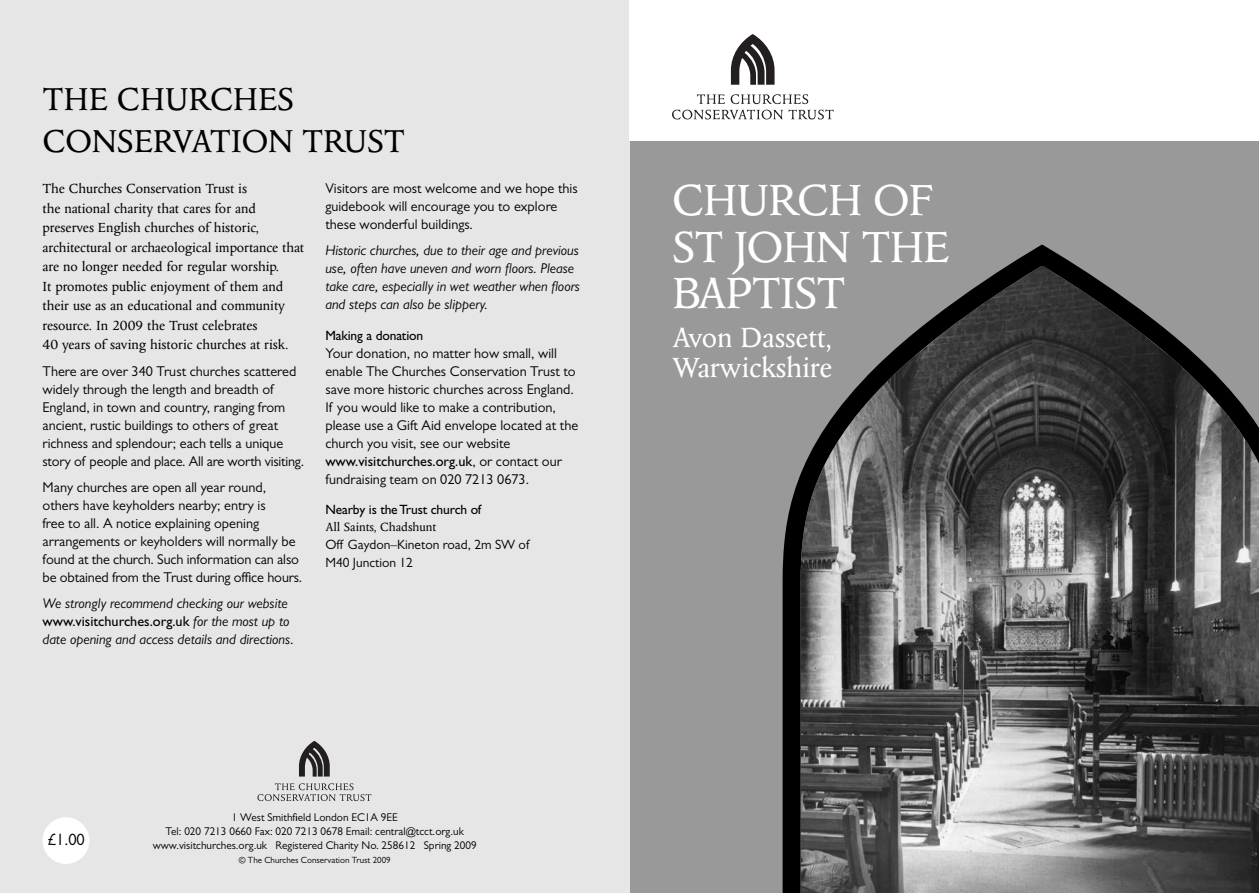
<style>
.page{position:relative;width:1259px;height:893px;background:#fff}
.page>*{position:absolute;margin:0;border:0;box-sizing:border-box;transform-origin:0 0}
.t1{font:49.5px/46.5px "Columbus";letter-spacing:-.025em;color:#fff}
.t2{font:36px/42px "Columbus";letter-spacing:-.01em;color:#000}
.t3{font:31.5px/30px "Columbus";letter-spacing:-.005em;color:#fff}
.t4{font:16.5px "Gill Sans";color:#000}
.t5{font:15px/19.5px "Columbus";color:#000}
.t6{font:14.25px/18px "Gill Sans";color:#000}
.t7{font:italic 14.25px/18px "Gill Sans";color:#000}
.t8{font:13.5px/18px "Gill Sans";color:#000}
.t9{font:13.5px "Gill Sans";letter-spacing:-.01em;color:#000}
.t10{font:13.5px "Columbus";color:#000}
.t11{font:11.25px/14.1px "Gill Sans";color:#000;text-align:center}
.t12{font:9px "Gill Sans";color:#000}
.s1{font-style:normal}
.s2{font-style:inherit}
</style>
<div class="page">
<div style="left:629px;top:0;width:630px;height:893px;background:#999"></div>
<div style="left:0;top:0;width:629px;height:893px;background:#e6e6e6"></div>
<svg style="left:299px;top:741px;width:31px;height:36px"></svg>
<svg style="left:257px;top:783px;width:114px;height:18px"></svg>
<div style="left:629px;top:0;width:630px;height:140px;background:#fff"></div>
<svg style="left:731px;top:34px;width:43px;height:51px"></svg>
<svg style="left:697px;top:94px;width:111px;height:10px"></svg>
<svg style="left:672px;top:110px;width:161px;height:9px"></svg>
<img style="left:800px;top:583px;width:459px;height:310px">
<svg style="left:782px;top:245px;width:477px;height:338px"></svg>
<div style="left:43px;top:817px;width:46px;height:47px;background:#fff;border-radius:50%"></div>
<h2 class="t2" style="left:43px;top:81px;width:364px">THE CHURCHES<br>CONSERVATION TRUST</h2>
<p class="t5" style="left:43px;top:180px;width:263px">The Churches Conservation Trust is<br>the national charity that cares for and preserves English churches of historic, architectural or archaeological importance that are no longer needed for regular worship.<br>It promotes public enjoyment of them and their use as an educational and community resource. In 2009 the Trust celebrates<br>40 years of saving historic churches at risk.</p>
<p class="t6" style="left:43px;top:363px;width:263px">There are over 340 Trust churches scattered widely through the length and breadth of England, in town and country, ranging from ancient, rustic buildings to others of great richness and splendour; each tells a unique story of people and place. All are worth visiting.</p>
<p class="t6" style="left:43px;top:480px;width:261px">Many churches are open all year round, others have keyholders nearby; entry is<br>free to all. A notice explaining opening arrangements or keyholders will normally be found at the church. Such information can also be obtained from the Trust during office hours.</p>
<p class="t7" style="left:43px;top:596px;width:253px">We strongly recommend checking our website <span class="s1">www.visitchurches.org.uk</span> for the most up to date opening and access details and directions<span class="s1">.</span></p>
<p class="t6" style="left:325px;top:180px;width:254px">Visitors are most welcome and we hope this guidebook will encourage you to explore these wonderful buildings.</p>
<p class="t7" style="left:325px;top:243px;width:256px">Historic churches, due to their age and previous use, often have uneven and worn floors. Please take care, especially in wet weather when floors and steps can also be slippery.</p>
<p class="t9" style="left:325px;top:330px;width:99px">Making a donation</p>
<p class="t6" style="left:325px;top:345px;width:254px">Your donation, no matter how small, will enable The Churches Conservation Trust to save more historic churches across England.<br>If you would like to make a contribution, please use a Gift Aid envelope located at the church you visit, see our website <span class="s2">www.visitchurches.org.uk</span>, or contact our fundraising team on 020 7213 0673.</p>
<p class="t9" style="left:325px;top:505px;width:157px">Nearby is theTrust church of</p>
<p class="t10" style="left:325px;top:522px;width:112px">All Saints, Chadshunt</p>
<p class="t8" style="left:325px;top:537px;width:205px">Off Gaydon–Kineton road, 2m SW of<br>M40 Junction 12</p>
<p class="t4" style="left:47px;top:834px;width:39px">£1.00</p>
<p class="t11" style="left:153px;top:811px;width:325px">1 West Smithfield London EC1A 9EE<br>Tel: 020 7213 0660 Fax: 020 7213 0678 Email: central@tcct.org.uk www.visitchurches.org.uk Registered Charity No. 258612 Spring 2009</p>
<p class="t12" style="left:239px;top:857px;width:153px">© The Churches Conservation Trust 2009</p>
<h1 class="t1" style="left:672px;top:181px;width:279px">CHURCH OF<br>ST JOHN THE<br>BAPTIST</h1>
<h3 class="t3" style="left:672px;top:325px;width:162px">Avon Dassett,<br>Warwickshire</h3>
</div>
